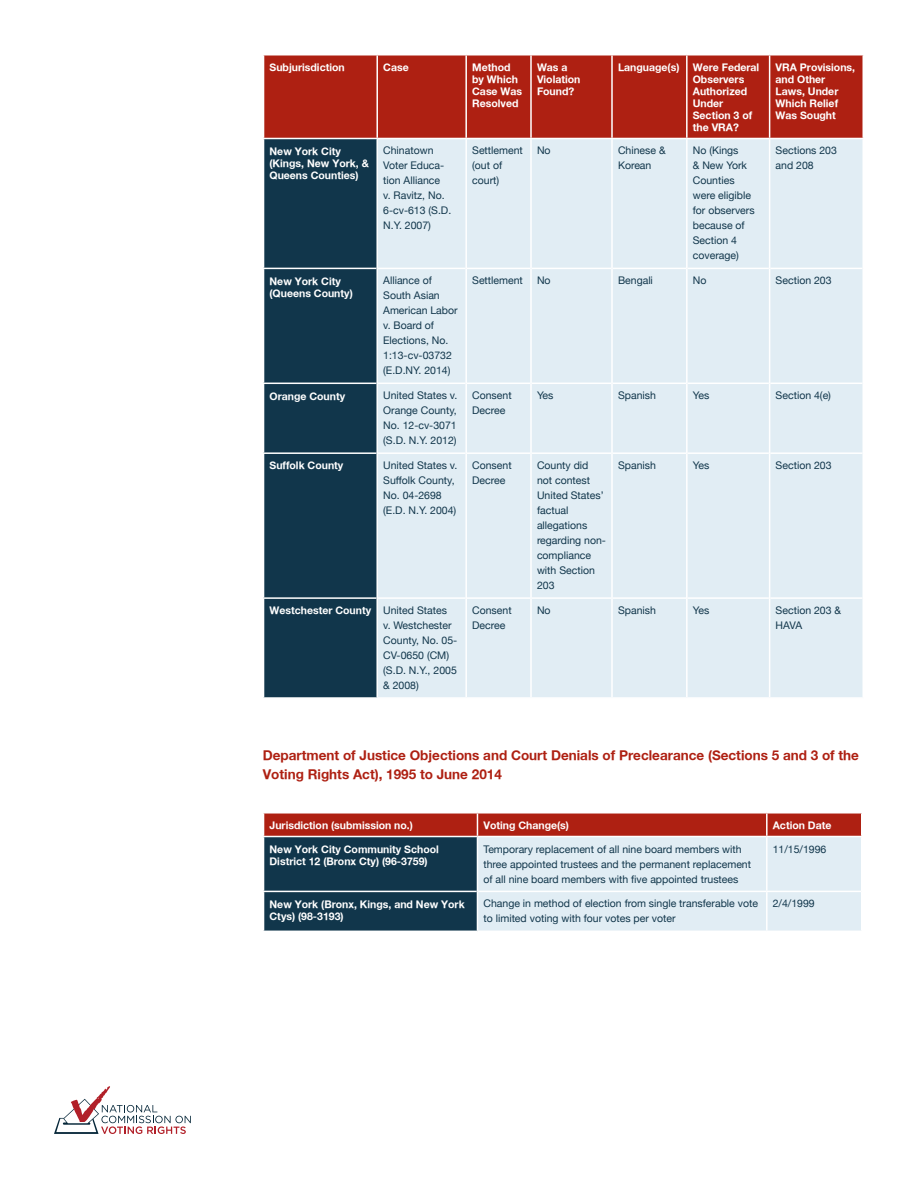
<style>
.page{position:relative;width:918px;height:1188px;background:#fff}
.page>*{position:absolute;margin:0;border:0;box-sizing:border-box;transform-origin:0 0}
.headers{font:700 13.5px/19.5px "Helvetica Neue";color:#ae2012}
.table_body{font:10.5px/15px "Helvetica Neue";color:#11364b}
.table_header{font:700 10.5px/12px "Helvetica Neue";color:#fff}
</style>
<div class="page">
<svg style="left:54px;top:1086px;width:137px;height:48px"></svg>
<div style="left:264px;top:56px;width:598px;height:82px;background:#ae2012"></div>
<div style="left:264px;top:139px;width:112px;height:558px;background:#11364b"></div>
<div style="left:378px;top:139px;width:484px;height:558px;background:#e1edf4"></div>
<hr style="left:376px;top:56px;width:2px;height:82px;background:#fff">
<hr style="left:465px;top:56px;width:2px;height:82px;background:#fff">
<hr style="left:530px;top:56px;width:2px;height:82px;background:#fff">
<hr style="left:611px;top:56px;width:2px;height:82px;background:#fff">
<hr style="left:686px;top:56px;width:2px;height:82px;background:#fff">
<hr style="left:769px;top:56px;width:1px;height:82px;background:#fff">
<hr style="left:263px;top:268px;width:113px;height:1px;background:#fff">
<hr style="left:263px;top:383px;width:113px;height:1px;background:#fff">
<hr style="left:263px;top:452px;width:113px;height:2px;background:#fff">
<hr style="left:263px;top:597px;width:113px;height:2px;background:#fff">
<hr style="left:378px;top:268px;width:87px;height:1px;background:#fff">
<hr style="left:378px;top:383px;width:87px;height:1px;background:#fff">
<hr style="left:378px;top:452px;width:87px;height:2px;background:#fff">
<hr style="left:378px;top:597px;width:87px;height:2px;background:#fff">
<hr style="left:467px;top:268px;width:63px;height:1px;background:#fff">
<hr style="left:467px;top:383px;width:63px;height:1px;background:#fff">
<hr style="left:467px;top:452px;width:63px;height:2px;background:#fff">
<hr style="left:467px;top:597px;width:63px;height:2px;background:#fff">
<hr style="left:465px;top:139px;width:2px;height:129px;background:#fff">
<hr style="left:465px;top:268px;width:2px;height:115px;background:#fff">
<hr style="left:465px;top:383px;width:2px;height:70px;background:#fff">
<hr style="left:465px;top:453px;width:2px;height:145px;background:#fff">
<hr style="left:465px;top:598px;width:2px;height:99px;background:#fff">
<hr style="left:532px;top:268px;width:79px;height:1px;background:#fff">
<hr style="left:532px;top:383px;width:79px;height:1px;background:#fff">
<hr style="left:532px;top:452px;width:79px;height:2px;background:#fff">
<hr style="left:532px;top:597px;width:79px;height:2px;background:#fff">
<hr style="left:530px;top:139px;width:2px;height:129px;background:#fff">
<hr style="left:530px;top:268px;width:2px;height:115px;background:#fff">
<hr style="left:530px;top:383px;width:2px;height:70px;background:#fff">
<hr style="left:530px;top:453px;width:2px;height:145px;background:#fff">
<hr style="left:530px;top:598px;width:2px;height:99px;background:#fff">
<hr style="left:613px;top:268px;width:73px;height:1px;background:#fff">
<hr style="left:613px;top:383px;width:73px;height:1px;background:#fff">
<hr style="left:613px;top:452px;width:73px;height:2px;background:#fff">
<hr style="left:613px;top:597px;width:73px;height:2px;background:#fff">
<hr style="left:611px;top:139px;width:2px;height:129px;background:#fff">
<hr style="left:611px;top:268px;width:2px;height:115px;background:#fff">
<hr style="left:611px;top:383px;width:2px;height:70px;background:#fff">
<hr style="left:611px;top:453px;width:2px;height:145px;background:#fff">
<hr style="left:611px;top:598px;width:2px;height:99px;background:#fff">
<hr style="left:688px;top:268px;width:81px;height:1px;background:#fff">
<hr style="left:688px;top:383px;width:81px;height:1px;background:#fff">
<hr style="left:688px;top:452px;width:81px;height:2px;background:#fff">
<hr style="left:688px;top:597px;width:81px;height:2px;background:#fff">
<hr style="left:686px;top:139px;width:2px;height:129px;background:#fff">
<hr style="left:686px;top:268px;width:2px;height:115px;background:#fff">
<hr style="left:686px;top:383px;width:2px;height:70px;background:#fff">
<hr style="left:686px;top:453px;width:2px;height:145px;background:#fff">
<hr style="left:686px;top:598px;width:2px;height:99px;background:#fff">
<hr style="left:770px;top:268px;width:93px;height:1px;background:#fff">
<hr style="left:770px;top:383px;width:93px;height:1px;background:#fff">
<hr style="left:770px;top:452px;width:93px;height:2px;background:#fff">
<hr style="left:770px;top:597px;width:93px;height:2px;background:#fff">
<hr style="left:769px;top:139px;width:1px;height:129px;background:#fff">
<hr style="left:769px;top:268px;width:1px;height:115px;background:#fff">
<hr style="left:769px;top:383px;width:1px;height:70px;background:#fff">
<hr style="left:769px;top:453px;width:1px;height:145px;background:#fff">
<hr style="left:769px;top:598px;width:1px;height:99px;background:#fff">
<svg style="left:263px;top:813px;width:599px;height:118px;background:#9e939a"></svg>
<hr style="left:263px;top:836px;width:214px;height:1px;background:#fff">
<hr style="left:477px;top:836px;width:290px;height:1px;background:#fff">
<hr style="left:767px;top:836px;width:96px;height:1px;background:#fff">
<p class="table_header" style="left:270px;top:61px;width:77px">Subjurisdiction</p>
<p class="table_header" style="left:383px;top:61px;width:27px">Case</p>
<p class="table_header" style="left:472px;top:61px;width:51px">Method by Which<br>Case Was<br>Resolved</p>
<p class="table_header" style="left:537px;top:61px;width:45px">Was a<br>Violation<br>Found?</p>
<p class="table_header" style="left:618px;top:61px;width:63px">Language(s)</p>
<p class="table_header" style="left:693px;top:61px;width:68px">Were Federal<br>Observers<br>Authorized<br>Under<br>Section 3 of the VRA?</p>
<p class="table_header" style="left:776px;top:61px;width:81px">VRA Provisions, and Other<br>Laws, Under<br>Which Relief<br>Was Sought</p>
<p class="table_header" style="left:270px;top:145px;width:101px">New York City (Kings, New York, &amp;<br>Queens Counties)</p>
<p class="table_body" style="left:383px;top:144px;width:70px">Chinatown<br>Voter Educa&shy;tion Alliance<br>v. Ravitz, No.<br>6-cv-613 (S.D.<br>N.Y. 2007)</p>
<p class="table_body" style="left:472px;top:144px;width:52px">Settlement (out of court)</p>
<p class="table_body" style="left:537px;top:144px;width:15px">No</p>
<p class="table_body" style="left:618px;top:144px;width:49px">Chinese &amp;<br>Korean</p>
<p class="table_body" style="left:693px;top:144px;width:63px">No (Kings<br>&amp; New York<br>Counties were eligible for observers because of<br>Section 4 coverage)</p>
<p class="table_body" style="left:776px;top:144px;width:63px">Sections 203 and 208</p>
<p class="table_header" style="left:270px;top:275px;width:85px">New York City (Queens County)</p>
<p class="table_body" style="left:383px;top:274px;width:76px">Alliance of<br>South Asian<br>American Labor v. Board of<br>Elections, No.<br>1:13-cv-03732 (E.D.NY. 2014)</p>
<p class="table_body" style="left:472px;top:274px;width:52px">Settlement</p>
<p class="table_body" style="left:537px;top:274px;width:15px">No</p>
<p class="table_body" style="left:618px;top:274px;width:36px">Bengali</p>
<p class="table_body" style="left:693px;top:274px;width:15px">No</p>
<p class="table_body" style="left:776px;top:274px;width:58px">Section 203</p>
<p class="table_header" style="left:270px;top:390px;width:77px">Orange County</p>
<p class="table_body" style="left:383px;top:389px;width:76px;text-align:justify">United States v.<br>Orange County, No. 12-cv-3071 (S.D. N.Y. 2012)</p>
<p class="table_body" style="left:472px;top:389px;width:41px">Consent<br>Decree</p>
<p class="table_body" style="left:537px;top:389px;width:18px">Yes</p>
<p class="table_body" style="left:618px;top:389px;width:39px">Spanish</p>
<p class="table_body" style="left:693px;top:389px;width:18px">Yes</p>
<p class="table_body" style="left:776px;top:389px;width:57px">Section 4(e)</p>
<p class="table_header" style="left:270px;top:459px;width:75px">Suffolk County</p>
<p class="table_body" style="left:383px;top:459px;width:76px">United States v.<br>Suffolk County,<br>No. 04-2698 (E.D. N.Y. 2004)</p>
<p class="table_body" style="left:472px;top:459px;width:41px">Consent<br>Decree</p>
<p class="table_body" style="left:537px;top:459px;width:70px">County did not contest<br>United States’ factual allegations regarding non&shy;compliance with Section<br>203</p>
<p class="table_body" style="left:618px;top:459px;width:39px">Spanish</p>
<p class="table_body" style="left:693px;top:459px;width:18px">Yes</p>
<p class="table_body" style="left:776px;top:459px;width:58px">Section 203</p>
<p class="table_header" style="left:270px;top:604px;width:103px">Westchester County</p>
<p class="table_body" style="left:383px;top:603px;width:76px">United States<br>v. Westchester<br>County, No. 05-<br>CV-0650 (CM) (S.D. N.Y., 2005 &amp; 2008)</p>
<p class="table_body" style="left:472px;top:603px;width:41px">Consent<br>Decree</p>
<p class="table_body" style="left:537px;top:603px;width:15px">No</p>
<p class="table_body" style="left:618px;top:603px;width:39px">Spanish</p>
<p class="table_body" style="left:693px;top:603px;width:18px">Yes</p>
<p class="table_body" style="left:776px;top:603px;width:67px">Section 203 &amp;<br>HAVA</p>
<p class="headers" style="left:263px;top:745px;width:598px">Department of Justice Objections and Court Denials of Preclearance (Sections 5 and 3 of the<br>Voting Rights Act), 1995 to June 2014</p>
<p class="table_header" style="left:270px;top:819px;width:145px">Jurisdiction (submission no.)</p>
<p class="table_header" style="left:483px;top:819px;width:87px">Voting Change(s)</p>
<p class="table_header" style="left:773px;top:819px;width:60px">Action Date</p>
<p class="table_header" style="left:270px;top:843px;width:171px">New York City Community School<br>District 12 (Bronx Cty) (96-3759)</p>
<p class="table_body" style="left:483px;top:842px;width:269px">Temporary replacement of all nine board members with three appointed trustees and the permanent replacement of all nine board members with five appointed trustees</p>
<p class="table_body" style="left:773px;top:842px;width:55px">11/15/1996</p>
<p class="table_header" style="left:270px;top:898px;width:197px">New York (Bronx, Kings, and New York<br>Ctys) (98-3193)</p>
<p class="table_body" style="left:483px;top:897px;width:276px">Change in method of election from single transferable vote to limited voting with four votes per voter</p>
<p class="table_body" style="left:773px;top:897px;width:44px">2/4/1999</p>
</div>
